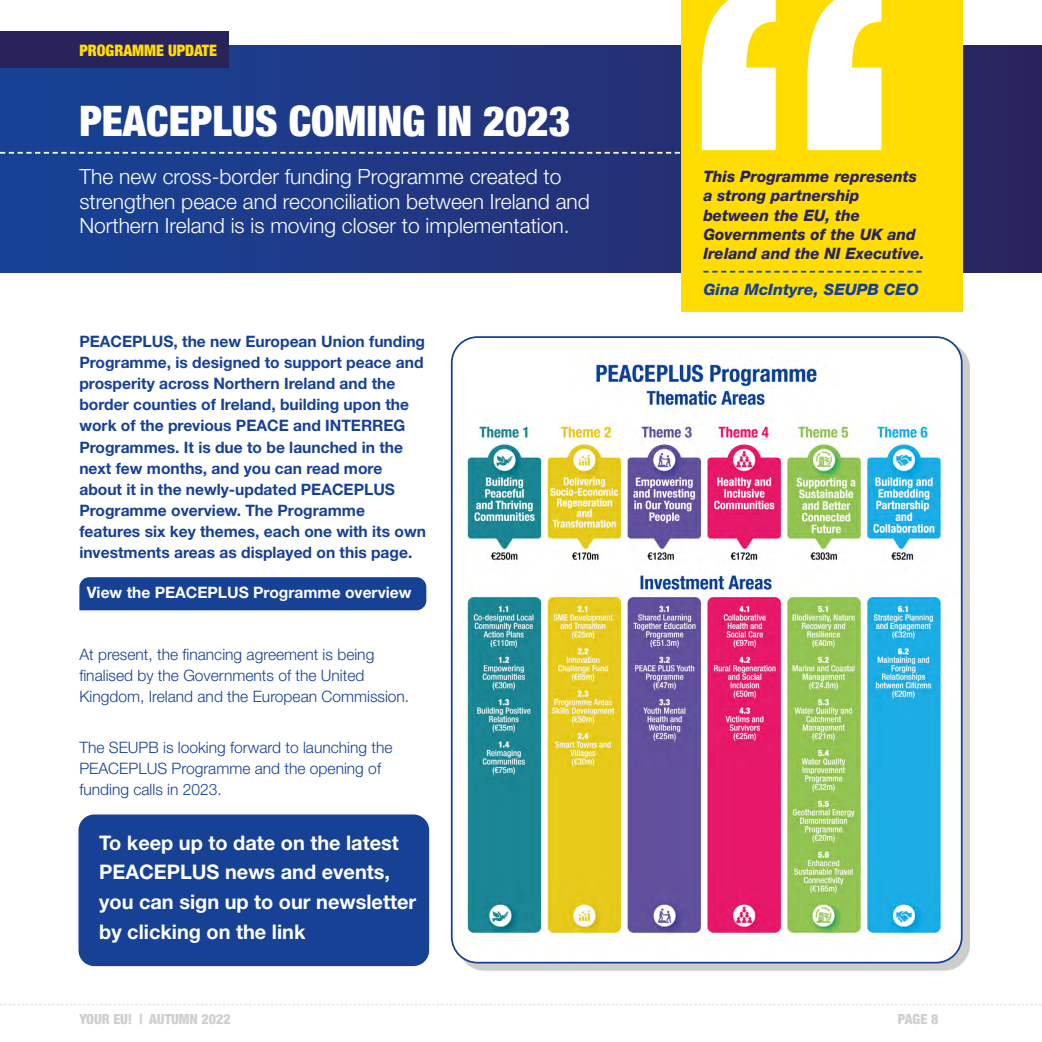
<style>
.page{position:relative;width:1042px;height:1042px;background:#fff}
.page>*{position:absolute;margin:0;border:0;box-sizing:border-box;transform-origin:0 0}
.t1{font:900 condensed 42px "Helvetica Neue";color:#fff}
.P_-_Introparagraph{font:300 21px/24.5px "Helvetica Neue LT Std";color:#fff}
.P_-_Bodytext{font:700 20.12px/29.8px "Helvetica Neue LT Std";color:#fff}
.P_-_Bodytext-2{font:700 15.75px/21px "Helvetica Neue LT Std";color:#164194}
.P_-_Bodytext-3{font:300 15.75px/21px "Helvetica Neue LT Std";color:#164194}
.P_-_Quote{font:italic 800 15.75px/19.2px "Helvetica Neue LT Std";color:#29235c}
.P_-_Bodytext-4{font:700 15.75px "Helvetica Neue LT Std";color:#fff}
.P_-_Quote-2{font:italic 800 15.75px "Helvetica Neue LT Std";color:#164194}
.t2{font:900 condensed 15.75px "Helvetica Neue";color:#fd0}
.t3{font:900 condensed 14px "Helvetica Neue";color:#d0d0d0}
</style>
<div class="page">
<svg style="left:0;top:45px;width:1042px;height:227px;background:#22377d"></svg>
<div style="left:681px;top:0;width:281px;height:311px;background:#fd0"></div>
<svg style="left:0;top:0;width:882px;height:154px"></svg>
<div style="left:0;top:32px;width:228px;height:36px;background:#29235c"></div>
<div style="left:458px;top:343px;width:512px;height:628px;background:#000;opacity:.2"></div>
<img style="left:452px;top:338px;width:509px;height:624px">
<svg style="left:0;top:1004px;width:1042px;height:1px"></svg>
<svg style="left:703px;top:271px;width:218px;height:1px"></svg>
<div style="left:79px;top:577px;width:347px;height:33px;background:#164194"></div>
<div style="left:79px;top:815px;width:349px;height:150px;background:#164194;border-radius:15px"></div>
<div style="left:78px;top:814px;width:351px;height:152px;border:2px solid #164194;border-radius:15px"></div>
<p class="t2" style="left:79px;top:37px;width:139px">PROGRAMME UPDATE</p>
<p class="t1" style="left:79px;top:87px;width:493px">PEACEPLUS COMING IN 2023</p>
<p class="P_-_Introparagraph" style="left:79px;top:164px;width:512px">The new cross-border funding Programme created to strengthen peace and reconciliation between Ireland and<br>Northern Ireland is is moving closer to implementation.</p>
<p class="P_-_Quote" style="left:703px;top:167px;width:223px">This Programme represents a strong partnership between the EU, the<br>Governments of the UK and<br>Ireland and the NI Executive.</p>
<p class="P_-_Quote-2" style="left:703px;top:280px;width:217px">Gina McIntyre, SEUPB CEO</p>
<p class="P_-_Bodytext-2" style="left:79px;top:331px;width:348px">PEACEPLUS, the new European Union funding Programme, is designed to support peace and prosperity across Northern Ireland and the border counties of Ireland, building upon the work of the previous PEACE and INTERREG Programmes. It is due to be launched in the next few months, and you can read more about it in the newly-updated PEACEPLUS Programme overview. The Programme features six key themes, each one with its own investments areas as displayed on this page.</p>
<p class="P_-_Bodytext-4" style="left:87px;top:583px;width:326px">View the PEACEPLUS Programme overview</p>
<p class="P_-_Bodytext-3" style="left:79px;top:644px;width:331px">At present, the financing agreement is being finalised by the Governments of the United<br>Kingdom, Ireland and the European Commission.</p>
<p class="P_-_Bodytext-3" style="left:79px;top:736px;width:315px">The SEUPB is looking forward to launching the<br>PEACEPLUS Programme and the opening of funding calls in 2023.</p>
<p class="P_-_Bodytext" style="left:99px;top:827px;width:318px">To keep up to date on the latest<br>PEACEPLUS news and events, you can sign up to our newsletter by clicking on the link</p>
<p class="t3" style="left:79px;top:1007px;width:153px">YOUR EU! | AUTUMN 2022</p>
<p class="t3" style="left:898px;top:1007px;width:42px">PAGE 8</p>
</div>
